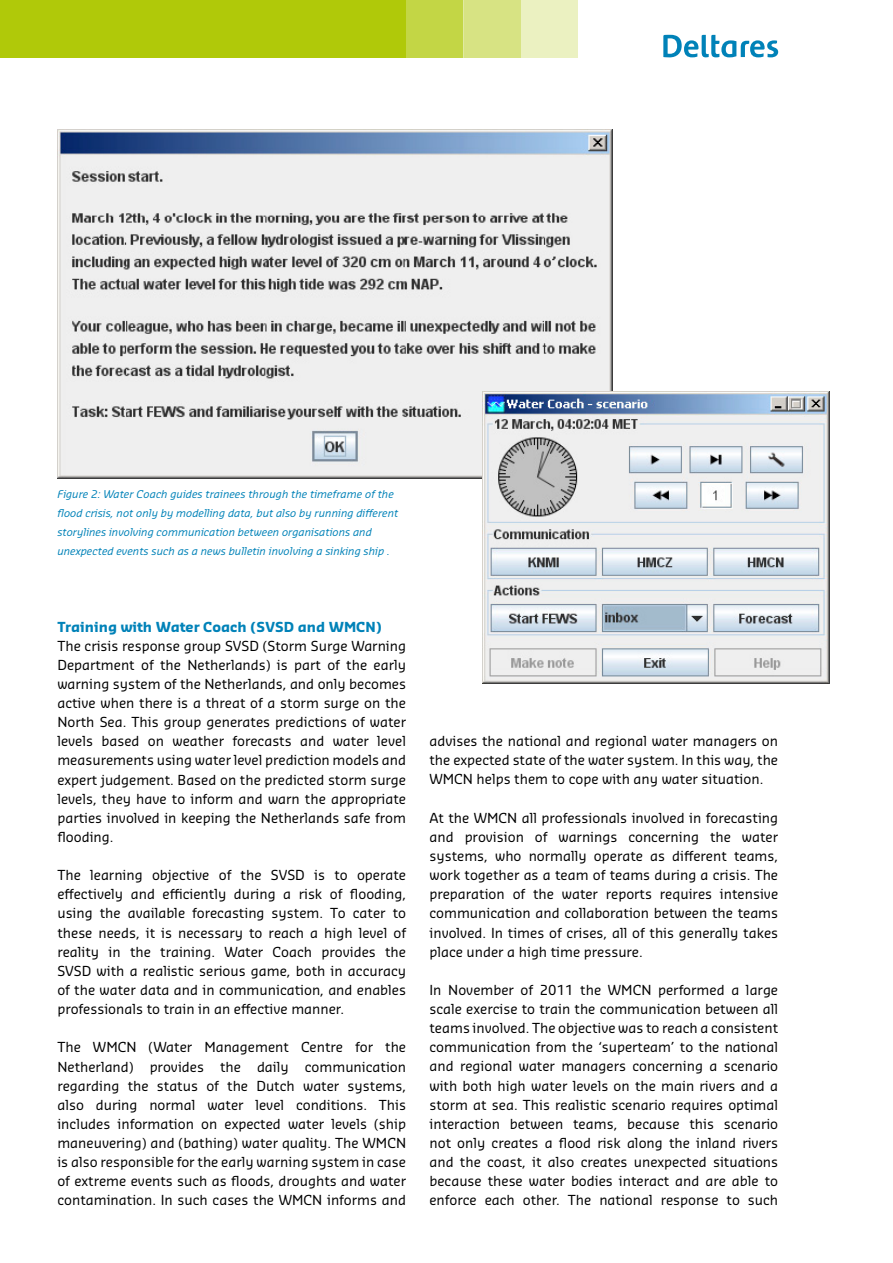
<style>
.page{position:relative;width:893px;height:1263px;background:#fff}
.page>*{position:absolute;margin:0;border:0;box-sizing:border-box;transform-origin:0 0}
.t1{font:13.5px/19.2px "Sansa Pro";color:#000;text-align:justify}
.t2{font:700 13.5px "Sansa Pro";color:#0082b8}
.t3{font:italic 10.5px/19.2px "Sansa Pro";color:#0082b8}
</style>
<div class="page">
<div style="left:0;top:0;width:620px;height:57px;background:#b0c909"></div>
<div style="left:406px;top:0;width:57px;height:57px;background:#c3d645"></div>
<div style="left:463px;top:0;width:58px;height:57px;background:#d7e383"></div>
<div style="left:521px;top:0;width:57px;height:57px;background:#ebf1c1"></div>
<div style="left:578px;top:0;width:58px;height:57px;background:#fff"></div>
<svg style="left:663px;top:35px;width:115px;height:22px"></svg>
<img style="left:57px;top:129px;width:555px;height:349px">
<img style="left:483px;top:392px;width:346px;height:291px">
<p class="t3" style="left:57px;top:484px;width:342px">Figure 2: Water Coach guides trainees through the timeframe of the flood crisis, not only by modelling data, but also by running different storylines involving communication between organisations and unexpected events such as a news bulletin involving a sinking ship .</p>
<p class="t2" style="left:57px;top:617px;width:326px">Training with Water Coach (SVSD and WMCN)</p>
<p class="t1" style="left:57px;top:635px;width:350px">The crisis response group SVSD (Storm Surge Warning Department of the Netherlands) is part of the early warning system of the Netherlands, and only becomes active when there is a threat of a storm surge on the North Sea. This group generates predictions of water levels based on weather forecasts and water level measurements using water level prediction models and expert judgement. Based on the predicted storm surge levels, they have to inform and warn the appropriate parties involved in keeping the Netherlands safe from flooding.</p>
<p class="t1" style="left:57px;top:865px;width:350px">The learning objective of the SVSD is to operate effectively and efficiently during a risk of flooding, using the available forecasting system. To cater to these needs, it is necessary to reach a high level of reality in the training. Water Coach provides the SVSD with a realistic serious game, both in accuracy of the water data and in communication, and enables professionals to train in an effective manner.</p>
<p class="t1" style="left:57px;top:1037px;width:350px">The WMCN (Water Management Centre for the Netherland) provides the daily communication regarding the status of the Dutch water systems, also during normal water level conditions. This includes information on expected water levels (ship maneuvering) and (bathing) water quality. The WMCN is also responsible for the early warning system in case of extreme events such as floods, droughts and water contamination. In such cases the WMCN informs and</p>
<p class="t1" style="left:429px;top:731px;width:350px">advises the national and regional water managers on the expected state of the water system. In this way, the WMCN helps them to cope with any water situation.</p>
<p class="t1" style="left:429px;top:808px;width:350px">At the WMCN all professionals involved in forecasting and provision of warnings concerning the water systems, who normally operate as different teams, work together as a team of teams during a crisis. The preparation of the water reports requires intensive communication and collaboration between the teams involved. In times of crises, all of this generally takes place under a high time pressure.</p>
<p class="t1" style="left:429px;top:980px;width:350px">In November of 2011 the WMCN performed a large scale exercise to train the communication between all teams involved. The objective was to reach a consistent communication from the ‘superteam’ to the national and regional water managers concerning a scenario with both high water levels on the main rivers and a storm at sea. This realistic scenario requires optimal interaction between teams, because this scenario not only creates a flood risk along the inland rivers and the coast, it also creates unexpected situations because these water bodies interact and are able to enforce each other. The national response to such</p>
</div>
